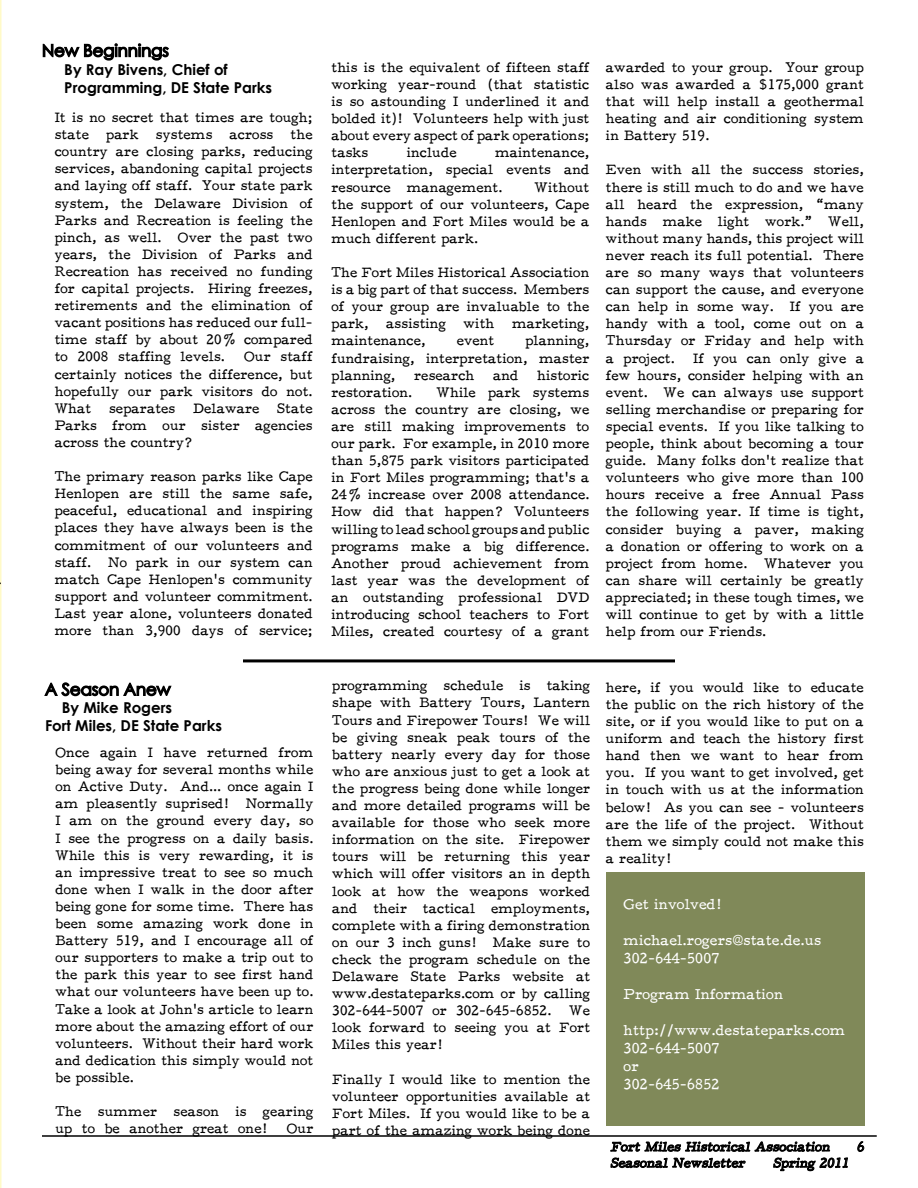
<style>
.page{position:relative;width:918px;height:1188px;background:#fff}
.page>*{position:absolute;margin:0;border:0;box-sizing:border-box;transform-origin:0 0}
.t1{font:15px/18px "F25 Executive";color:#fff}
.t2{font:700 15px/18px "Century Gothic";color:#000}
.t3{font:14.25px/17.1px "F25 Executive";color:#000;text-align:justify}
.t4{font:italic 13.5px "F25 Executive";color:#000}
</style>
<div class="page">
<div style="left:606px;top:872px;width:259px;height:254px;background:#808959"></div>
<svg style="left:42px;top:43px;width:127px;height:18px"></svg>
<svg style="left:0;top:0;width:2px;height:1188px;background:#fefad5"></svg>
<svg style="left:857px;top:1141px;width:7px;height:11px"></svg>
<svg style="left:610px;top:1141px;width:238px;height:31px"></svg>
<hr style="left:42px;top:1135px;width:835px;height:2px;background:#000">
<svg style="left:44px;top:682px;width:128px;height:15px"></svg>
<hr style="left:243px;top:659px;width:432px;height:3px;background:#000">
<p class="t2" style="left:64px;top:60px;width:209px">By Ray Bivens, Chief of<br>Programming, DE State Parks</p>
<p class="t3" style="left:55px;top:109px;width:260px">It is no secret that times are tough; state park systems across the country are closing parks, reducing services, abandoning capital projects and laying off staff. Your state park system, the Delaware Division of Parks and Recreation is feeling the pinch, as well. Over the past two years, the Division of Parks and Recreation has received no funding for capital projects. Hiring freezes, retirements and the elimination of vacant positions has reduced our full&shy;time staff by about 20% compared to 2008 staffing levels.</p>
<p class="t3" style="left:55px;top:348px;width:260px;text-indent:189px">Our staff certainly notices the difference, but hopefully our park visitors do not.<br>What separates Delaware State Parks from our sister agencies across the country?</p>
<p class="t3" style="left:55px;top:468px;width:260px">The primary reason parks like Cape Henlopen are still the same safe, peaceful, educational and inspiring places they have always been is the commitment of our volunteers and staff. No park in our system can match Cape Henlopen’s community support and volunteer commitment.<br>Last year alone, volunteers donated more than 3,900 days of service;</p>
<p class="t2" style="left:45px;top:698px;width:178px;text-indent:17px">By Mike Rogers<br>Fort Miles, DE State Parks</p>
<p class="t3" style="left:55px;top:744px;width:260px">Once again I have returned from being away for several months while on Active Duty. And... once again I am pleasently suprised! Normally I am on the ground every day, so I see the progress on a daily basis.<br>While this is very rewarding, it is an impressive treat to see so much done when I walk in the door after being gone for some time. There has been some amazing work done in Battery 519, and I encourage all of our supporters to make a trip out to the park this year to see first hand what our volunteers have been up to.<br>Take a look at John’s article to learn more about the amazing effort of our volunteers. Without their hard work and dedication this simply would not be possible.</p>
<p class="t3" style="left:55px;top:1103px;width:260px">The summer season is gearing up to be another great one!</p>
<p class="t3" style="left:287px;top:1120px;width:28px">Our</p>
<p class="t3" style="left:331px;top:59px;width:260px">this is the equivalent of fifteen staff working year-round (that statistic is so astounding I underlined it and bolded it)! Volunteers help with just about every aspect of park operations; tasks</p>
<p class="t3" style="left:407px;top:144px;width:51px">include</p>
<p class="t3" style="left:331px;top:144px;width:259px;text-indent:164px">maintenance, interpretation, special events and resource management.</p>
<p class="t3" style="left:331px;top:178px;width:260px;text-indent:203px">Without the support of our volunteers, Cape Henlopen and Fort Miles would be a much different park.</p>
<p class="t3" style="left:331px;top:264px;width:260px">The Fort Miles Historical Association is a big part of that success. Members of your group are invaluable to the park, assisting with marketing, maintenance,</p>
<p class="t3" style="left:331px;top:332px;width:260px;text-indent:194px">planning, fundraising, interpretation, master planning,</p>
<p class="t3" style="left:457px;top:332px;width:39px">event</p>
<p class="t3" style="left:414px;top:366px;width:62px">research</p>
<p class="t3" style="left:493px;top:366px;width:27px">and</p>
<p class="t3" style="left:537px;top:366px;width:54px">historic</p>
<p class="t3" style="left:331px;top:383px;width:260px;text-indent:105px">While park systems across the country are closing, we are still making improvements to our park. For example, in 2010 more than 5,875 park visitors participated in Fort Miles programming; that’s a 24% increase over 2008 attendance.<br>How did that happen? Volunteers willing to lead school groups and public programs make a big difference.<br>Another proud achievement from last year was the development of an outstanding professional DVD introducing school teachers to Fort Miles, created courtesy of a grant</p>
<p class="t3" style="left:331px;top:383px;width:82px">restoration.</p>
<p class="t3" style="left:606px;top:59px;width:260px">awarded to your group. Your group also was awarded a $175,000 grant that will help install a geothermal heating and air conditioning system in Battery 519.</p>
<p class="t3" style="left:606px;top:161px;width:260px">Even with all the success stories, there is still much to do and we have all heard the expression, “many hands make light work.” Well, without many hands, this project will never reach its full potential. There are so many ways that volunteers can support the cause, and everyone can help in some way. If you are handy with a tool, come out on a Thursday or Friday and help with a project.</p>
<p class="t3" style="left:606px;top:349px;width:260px;text-indent:87px">If you can only give a few hours, consider helping with an event. We can always use support selling merchandise or preparing for special events. If you like talking to people, think about becoming a tour guide. Many folks don’t realize that volunteers who give more than 100 hours receive a free Annual Pass the following year. If time is tight, consider buying a paver, making a donation or offering to work on a project from home. Whatever you can share will certainly be greatly appreciated; in these tough times, we will continue to get by with a little help from our Friends.</p>
<p class="t3" style="left:332px;top:677px;width:260px">programming schedule is taking shape with Battery Tours, Lantern Tours and Firepower Tours! We will be giving sneak peak tours of the battery nearly every day for those who are anxious just to get a look at the progress being done while longer and more detailed programs will be available for those who seek more information on the site. Firepower tours will be returning this year which will offer visitors an in depth look at how the weapons worked and their tactical employments, complete with a firing demonstration on our 3 inch guns! Make sure to check the program schedule on the Delaware State Parks website at www.destateparks.com or by calling 302-644-5007 or 302-645-6852.</p>
<p class="t3" style="left:332px;top:1002px;width:260px;text-indent:237px">We look forward to seeing you at Fort Miles this year!</p>
<p class="t3" style="left:332px;top:1070px;width:260px">Finally I would like to mention the volunteer opportunities available at Fort Miles. If you would like to be a part of the amazing work being done</p>
<p class="t3" style="left:606px;top:679px;width:260px">here, if you would like to educate the public on the rich history of the site, or if you would like to put on a uniform and teach the history first hand then we want to hear from you. If you want to get involved, get in touch with us at the information below! As you can see - volunteers are the life of the project. Without them we simply could not make this a reality!</p>
<p class="t1" style="left:624px;top:895px;width:100px">Get involved!</p>
<p class="t1" style="left:624px;top:931px;width:199px">michael.rogers@state.de.us<br>302-644-5007</p>
<p class="t1" style="left:624px;top:985px;width:161px">Program Information</p>
<p class="t1" style="left:624px;top:1021px;width:223px">http://www.destateparks.com<br>302-644-5007<br>or<br>302-645-6852</p>
<p class="t4" style="left:610px;top:1139px;width:224px">Fort Miles Historical Association</p>
<p class="t4" style="left:857px;top:1139px;width:11px">6</p>
<p class="t4" style="left:610px;top:1155px;width:138px">Seasonal Newsletter</p>
<p class="t4" style="left:773px;top:1155px;width:80px">Spring 2011</p>
</div>
